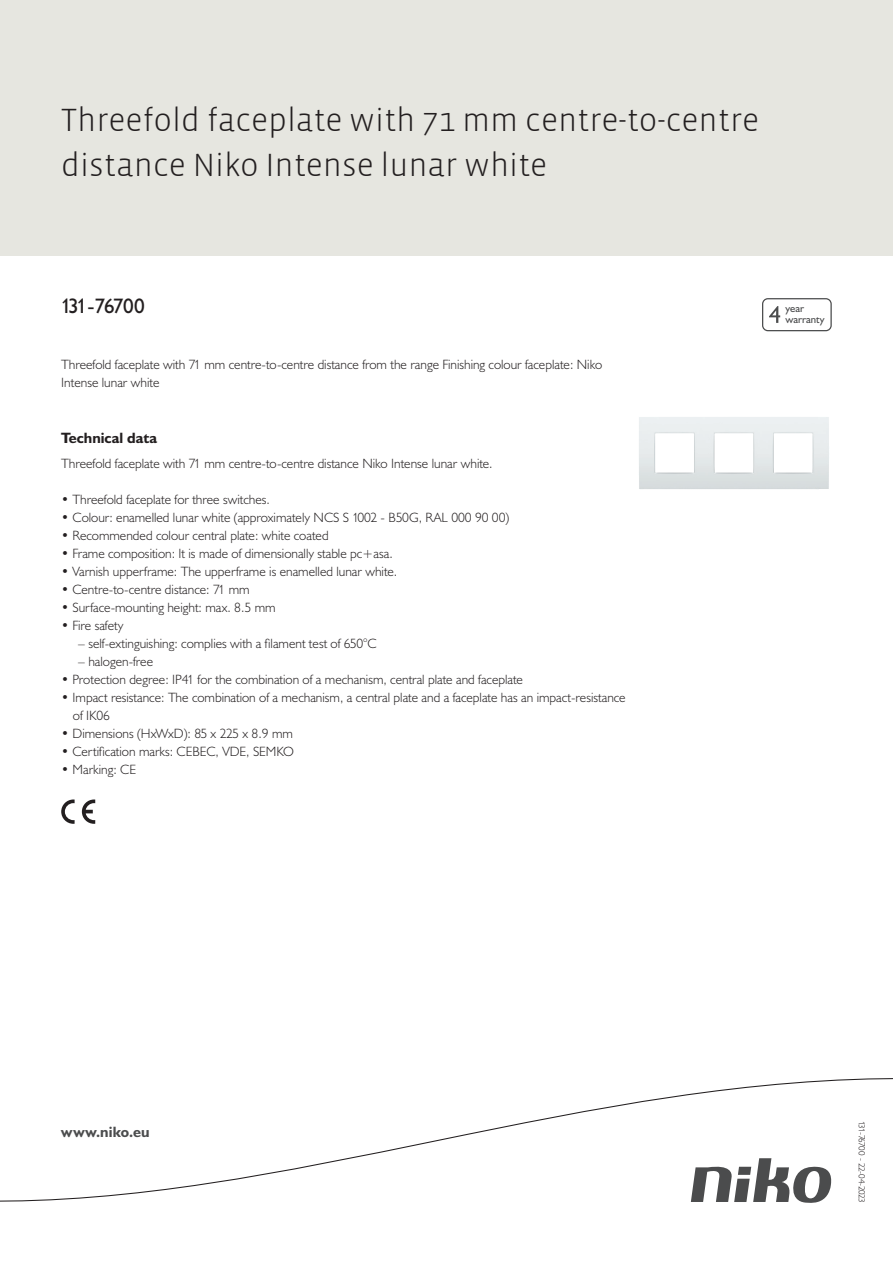
<style>
.page{position:relative;width:893px;height:1263px;background:#fff}
.page>*{position:absolute;margin:0;border:0;box-sizing:border-box;transform-origin:0 0}
.Title_datasheets{font:300 33px/45px "Vista Sans";color:#231f20}
.Article_number{font:21px "Humanist 521 BT";letter-spacing:-.07em;color:#231f20}
.Titles_parts{font:700 15px "Humanist 521 BT";color:#231f20}
.titel_afbeelding{font:700 15px "Humanist 521 BT";letter-spacing:.005em;color:#4b4c4d}
.USP_Bullets{font:300 13.5px/18px "Humanist 521 BT";color:#231f20}
.Platte_tekst_CAB{font:300 13.5px/18px "Humanist 521 BT";color:#231f20}
.USP_Bullets_level_2{font:300 13.5px "Humanist 521 BT";color:#231f20}
.t1{font:10.8px/10.8px "Humanist 521 BT";color:#4b4c4d}
.Revision{font:300 9px "Humanist 521 BT";letter-spacing:-.05em;color:#231f20}
</style>
<div class="page">
<div style="left:0;top:0;width:893px;height:255px;background:#e6e6e0"></div>
<svg style="left:82px;top:799px;width:13px;height:25px"></svg>
<svg style="left:61px;top:799px;width:14px;height:25px"></svg>
<svg style="left:762px;top:298px;width:70px;height:33px"></svg>
<svg style="left:0;top:1078px;width:893px;height:125px"></svg>
<img style="left:639px;top:417px;width:190px;height:72px">
<p class="Title_datasheets" style="left:61px;top:98px;width:699px">Threefold faceplate with 71 mm centre-to-centre distance Niko Intense lunar white</p>
<p class="Article_number" style="left:61px;top:293px;width:85px">131-76700</p>
<p class="Platte_tekst_CAB" style="left:61px;top:355px;width:542px">Threefold faceplate with 71 mm centre-to-centre distance from the range Finishing colour faceplate: Niko<br>Intense lunar white</p>
<p class="Titles_parts" style="left:61px;top:429px;width:98px">Technical data</p>
<p class="Platte_tekst_CAB" style="left:61px;top:454px;width:433px">Threefold faceplate with 71 mm centre-to-centre distance Niko Intense lunar white.</p>
<p class="USP_Bullets" style="left:61px;top:490px;width:210px">• Threefold faceplate for three switches.</p>
<p class="USP_Bullets" style="left:61px;top:508px;width:450px">• Colour: enamelled lunar white (approximately NCS S 1002 - B50G, RAL 000 90 00)</p>
<p class="USP_Bullets" style="left:61px;top:526px;width:269px">• Recommended colour central plate: white coated</p>
<p class="USP_Bullets" style="left:61px;top:544px;width:333px">• Frame composition: It is made of dimensionally stable pc+asa.</p>
<p class="USP_Bullets" style="left:61px;top:562px;width:337px">• Varnish upperframe: The upperframe is enamelled lunar white.</p>
<p class="USP_Bullets" style="left:61px;top:580px;width:190px">• Centre-to-centre distance: 71 mm</p>
<p class="USP_Bullets" style="left:61px;top:598px;width:216px">• Surface-mounting height: max. 8.5 mm</p>
<p class="USP_Bullets" style="left:61px;top:616px;width:64px">• Fire safety</p>
<p class="USP_Bullets_level_2" style="left:78px;top:635px;width:300px">– self-extinguishing: complies with a filament test of 650°C</p>
<p class="USP_Bullets_level_2" style="left:78px;top:653px;width:76px">– halogen-free</p>
<p class="USP_Bullets" style="left:61px;top:670px;width:463px">• Protection degree: IP41 for the combination of a mechanism, central plate and faceplate</p>
<p class="USP_Bullets" style="left:73px;top:688px;width:554px;text-indent:-12px">• Impact resistance: The combination of a mechanism, a central plate and a faceplate has an impact-resistance of IK06</p>
<p class="USP_Bullets" style="left:61px;top:724px;width:233px">• Dimensions (HxWxD): 85 x 225 x 8.9 mm</p>
<p class="USP_Bullets" style="left:61px;top:742px;width:234px">• Certification marks: CEBEC, VDE, SEMKO</p>
<p class="USP_Bullets" style="left:61px;top:760px;width:76px">• Marking: CE</p>
<p class="t1" style="left:785px;top:303px;width:41px">year warranty</p>
<p class="titel_afbeelding" style="left:61px;top:1122px;width:90px">www.niko.eu</p>
<p class="Revision" style="left:868px;top:1121px;width:83px;rotate:90deg">131-76700 - 22-04-2023</p>
</div>
